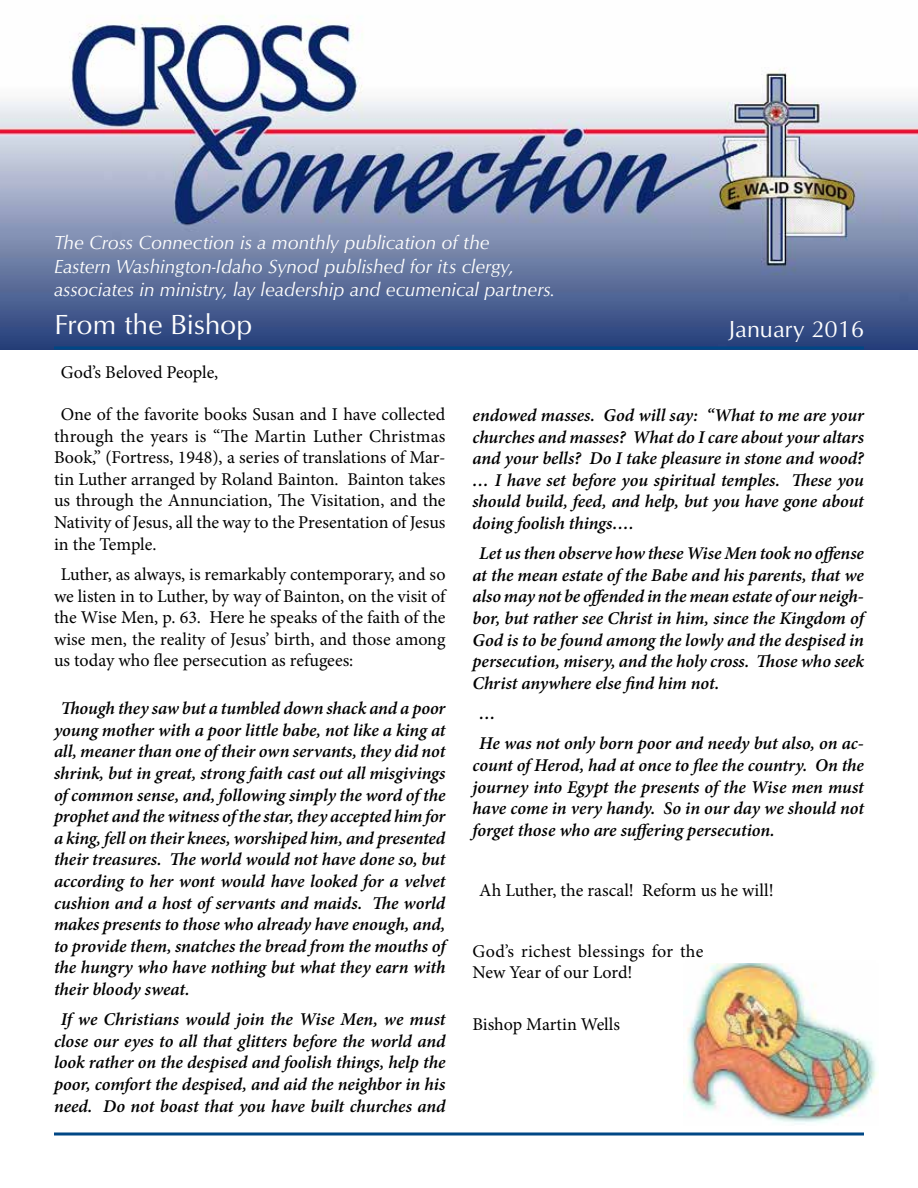
<style>
.page{position:relative;width:918px;height:1188px;background:#fff}
.page>*{position:absolute;margin:0;border:0;box-sizing:border-box;transform-origin:0 0}
.t1{font:28.5px "Optimum Roman DTC";color:#fff}
.t2{font:24px "Optimum Roman DTC";color:#fff}
.t3{font:19.5px/23.4px "Optimum Roman Italic DTC";color:#fff}
.t4{font:italic 600 18px/21.6px "Minion Pro";letter-spacing:-.005em;color:#000;text-align:justify}
.t5{font:18px/21.6px "Minion Pro";color:#000;text-align:justify}
</style>
<div class="page">
<img style="left:1px;top:15px;width:917px;height:335px">
<img style="left:683px;top:963px;width:195px;height:161px">
<svg style="left:54px;top:1132px;width:810px;height:4px"></svg>
<hr style="left:54px;top:346px;width:810px;height:4px;background:#084583">
<p class="t3" style="left:54px;top:231px;width:503px">The Cross Connection is a monthly publication of the<br>Eastern Washington-Idaho Synod published for its clergy, associates in ministry, lay leadership and ecumenical partners.</p>
<h1 class="t1" style="left:54px;top:307px;width:200px">From the Bishop</h1>
<h2 class="t2" style="left:728px;top:314px;width:138px">January 2016</h2>
<p class="t5" style="left:61px;top:361px;width:159px">God’s Beloved People,</p>
<p class="t5" style="left:54px;top:404px;width:393px;text-indent:7px">One of the favorite books Susan and I have collected through the years is “The Martin Luther Christmas Book,” (Fortress, 1948), a series of translations of Mar&shy;tin Luther arranged by Roland Bainton. Bainton takes us through the Annunciation, The Visitation, and the Nativity of Jesus, all the way to the Presentation of Jesus in the Temple.</p>
<p class="t5" style="left:54px;top:563px;width:393px;text-indent:7px">Luther, as always, is remarkably contemporary, and so we listen in to Luther, by way of Bainton, on the visit of the Wise Men, p. 63. Here he speaks of the faith of the wise men, the reality of Jesus’ birth, and those among us today who flee persecution as refugees:</p>
<p class="t4" style="left:54px;top:697px;width:393px;text-indent:7px">Though they saw but a tumbled down shack and a poor young mother with a poor little babe, not like a king at all, meaner than one of their own servants, they did not shrink, but in great, strong faith cast out all misgivings of common sense, and, following simply the word of the prophet and the witness of the star, they accepted him for a king, fell on their knees, worshiped him, and presented their treasures. The world would not have done so, but according to her wont would have looked for a velvet cushion and a host of servants and maids. The world makes presents to those who already have enough, and, to provide them, snatches the bread from the mouths of the hungry who have nothing but what they earn with their bloody sweat.</p>
<p class="t4" style="left:54px;top:1008px;width:393px;text-align:center">If we Christians would join the Wise Men, we must close our eyes to all that glitters before the world and look rather on the despised and foolish things, help the poor, comfort the despised, and aid the neighbor in his need. Do not boast that you have built churches and</p>
<p class="t4" style="left:472px;top:404px;width:393px">endowed masses. God will say: “What to me are your churches and masses? What do I care about your altars and your bells? Do I take pleasure in stone and wood? … I have set before you spiritual temples. These you should build, feed, and help, but you have gone about doing foolish things….</p>
<p class="t4" style="left:472px;top:543px;width:393px;text-indent:7px">Let us then observe how these Wise Men took no offense at the mean estate of the Babe and his parents, that we also may not be offended in the mean estate of our neigh&shy;bor, but rather see Christ in him, since the Kingdom of God is to be found among the lowly and the despised in persecution, misery, and the holy cross. Those who seek Christ anywhere else find him not.</p>
<p class="t4" style="left:479px;top:698px;width:386px;line-height:30.3px">…<br>He was not only born poor and needy but also, on ac-</p>
<p class="t4" style="left:472px;top:754px;width:393px">count of Herod, had at once to flee the country. On the journey into Egypt the presents of the Wise men must have come in very handy. So in our day we should not forget those who are suffering persecution.</p>
<p class="t5" style="left:479px;top:880px;width:296px">Ah Luther, the rascal! Reform us he will!</p>
<p class="t5" style="left:472px;top:940px;width:232px">God’s richest blessings for the<br>New Year of our Lord!</p>
<p class="t5" style="left:472px;top:1013px;width:149px">Bishop Martin Wells</p>
</div>
